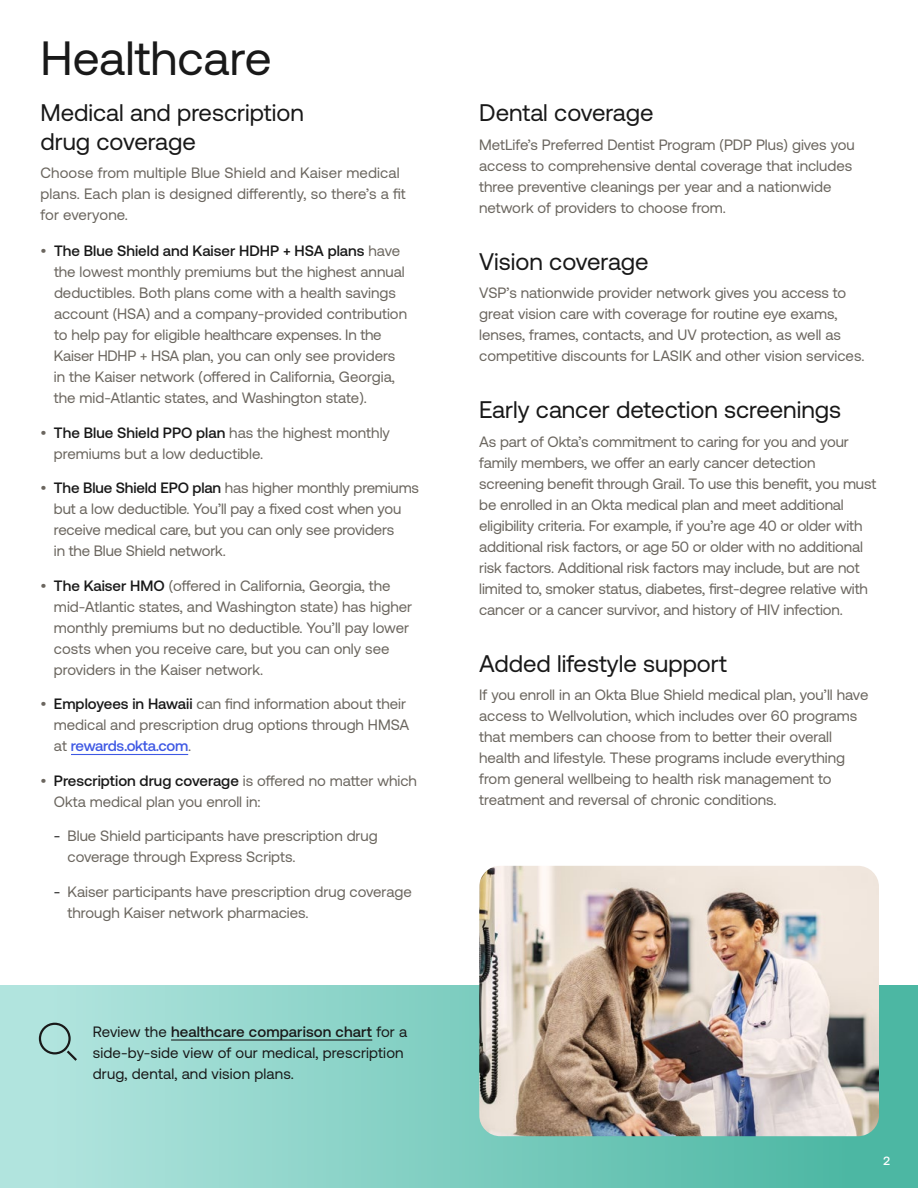
<style>
.page{position:relative;width:918px;height:1188px;background:#fff}
.page>*{position:absolute;margin:0;border:0;box-sizing:border-box;transform-origin:0 0}
.t1{font:48px "Aeonik";color:#191919}
.t2{font:24px/28.5px "Aeonik";color:#191919}
.t3{font:15px/21px "Aeonik";color:#6b665f}
.t4{font:15px/21px "Aeonik";letter-spacing:.01em;color:#191919}
.t5{font:500 12px "Aeonik";color:#fff}
.s1{font-weight:500;color:#191919}
.s2{font-weight:500;color:#3f59e4}
.s3{color:#191919}
.s4{font-weight:500}
</style>
<div class="page">
<div style="left:0;top:986px;width:918px;height:202px;background:linear-gradient(to right,#b6e6e1,#46b49f)"></div>
<hr style="left:71px;top:754px;width:117px;height:1px;background:#3f59e4">
<img style="left:479px;top:866px;width:400px;height:270px">
<hr style="left:171px;top:1039px;width:201px;height:2px;background:#191919">
<svg style="left:39px;top:1023px;width:38px;height:38px"></svg>
<h1 class="t1" style="left:40px;top:32px;width:233px">Healthcare</h1>
<h2 class="t2" style="left:40px;top:99px;width:265px">Medical and prescription drug coverage</h2>
<p class="t3" style="left:40px;top:163px;width:367px">Choose from multiple Blue Shield and Kaiser medical plans. Each plan is designed differently, so there’s a fit for everyone.</p>
<p class="t3" style="left:54px;top:241px;width:355px;text-indent:-13px">• <span class="s1">The Blue Shield and Kaiser HDHP + HSA plans</span> have the lowest monthly premiums but the highest annual deductibles. Both plans come with a health savings account (HSA) and a company-provided contribution to help pay for eligible healthcare expenses. In the Kaiser HDHP + HSA plan, you can only see providers in the Kaiser network (offered in California, Georgia, the mid-Atlantic states, and Washington state).</p>
<p class="t3" style="left:54px;top:422px;width:337px;text-indent:-14px">• <span class="s1">The Blue Shield PPO plan</span> has the highest monthly premiums but a low deductible.</p>
<p class="t3" style="left:54px;top:478px;width:367px;text-indent:-14px">• <span class="s1">The Blue Shield EPO plan</span> has higher monthly premiums but a low deductible. You’ll pay a fixed cost when you receive medical care, but you can only see providers<br>in the Blue Shield network.</p>
<p class="t3" style="left:54px;top:575px;width:360px;text-indent:-14px">• <span class="s1">The Kaiser HMO</span> (offered in California, Georgia, the mid-Atlantic states, and Washington state) has higher monthly premiums but no deductible. You’ll pay lower costs when you receive care, but you can only see providers in the Kaiser network.</p>
<p class="t3" style="left:54px;top:694px;width:357px;text-indent:-14px">• <span class="s1">Employees in Hawaii</span> can find information about their medical and prescription drug options through HMSA at <span class="s2">rewards.okta.com</span>.</p>
<p class="t3" style="left:54px;top:770px;width:365px;text-indent:-14px">• <span class="s1">Prescription drug coverage</span> is offered no matter which<br>Okta medical plan you enroll in:</p>
<p class="t3" style="left:67px;top:826px;width:312px;text-indent:-14px"><span class="s3">-</span> Blue Shield participants have prescription drug coverage through Express Scripts.</p>
<p class="t3" style="left:67px;top:881px;width:346px;text-indent:-14px"><span class="s3">-</span> Kaiser participants have prescription drug coverage through Kaiser network pharmacies.</p>
<p class="t4" style="left:93px;top:1021px;width:316px">Review the <span class="s4">healthcare comparison chart</span> for a side-by-side view of our medical, prescription drug, dental, and vision plans.</p>
<h2 class="t2" style="left:479px;top:99px;width:176px">Dental coverage</h2>
<p class="t3" style="left:479px;top:134px;width:377px">MetLife’s Preferred Dentist Program (PDP Plus) gives you access to comprehensive dental coverage that includes three preventive cleanings per year and a nationwide network of providers to choose from.</p>
<h2 class="t2" style="left:479px;top:247px;width:171px">Vision coverage</h2>
<p class="t3" style="left:479px;top:283px;width:387px">VSP’s nationwide provider network gives you access to great vision care with coverage for routine eye exams, lenses, frames, contacts, and UV protection, as well as competitive discounts for LASIK and other vision services.</p>
<h2 class="t2" style="left:479px;top:396px;width:363px">Early cancer detection screenings</h2>
<p class="t3" style="left:479px;top:431px;width:399px">As part of Okta’s commitment to caring for you and your family members, we offer an early cancer detection screening benefit through Grail. To use this benefit, you must be enrolled in an Okta medical plan and meet additional eligibility criteria. For example, if you’re age 40 or older with additional risk factors, or age 50 or older with no additional risk factors. Additional risk factors may include, but are not limited to, smoker status, diabetes, first-degree relative with cancer or a cancer survivor, and history of HIV infection.</p>
<h2 class="t2" style="left:479px;top:649px;width:249px">Added lifestyle support</h2>
<p class="t3" style="left:479px;top:685px;width:391px">If you enroll in an Okta Blue Shield medical plan, you’ll have access to Wellvolution, which includes over 60 programs that members can choose from to better their overall health and lifestyle. These programs include everything from general wellbeing to health risk management to treatment and reversal of chronic conditions.</p>
<p class="t5" style="left:883px;top:1155px;width:8px">2</p>
</div>
